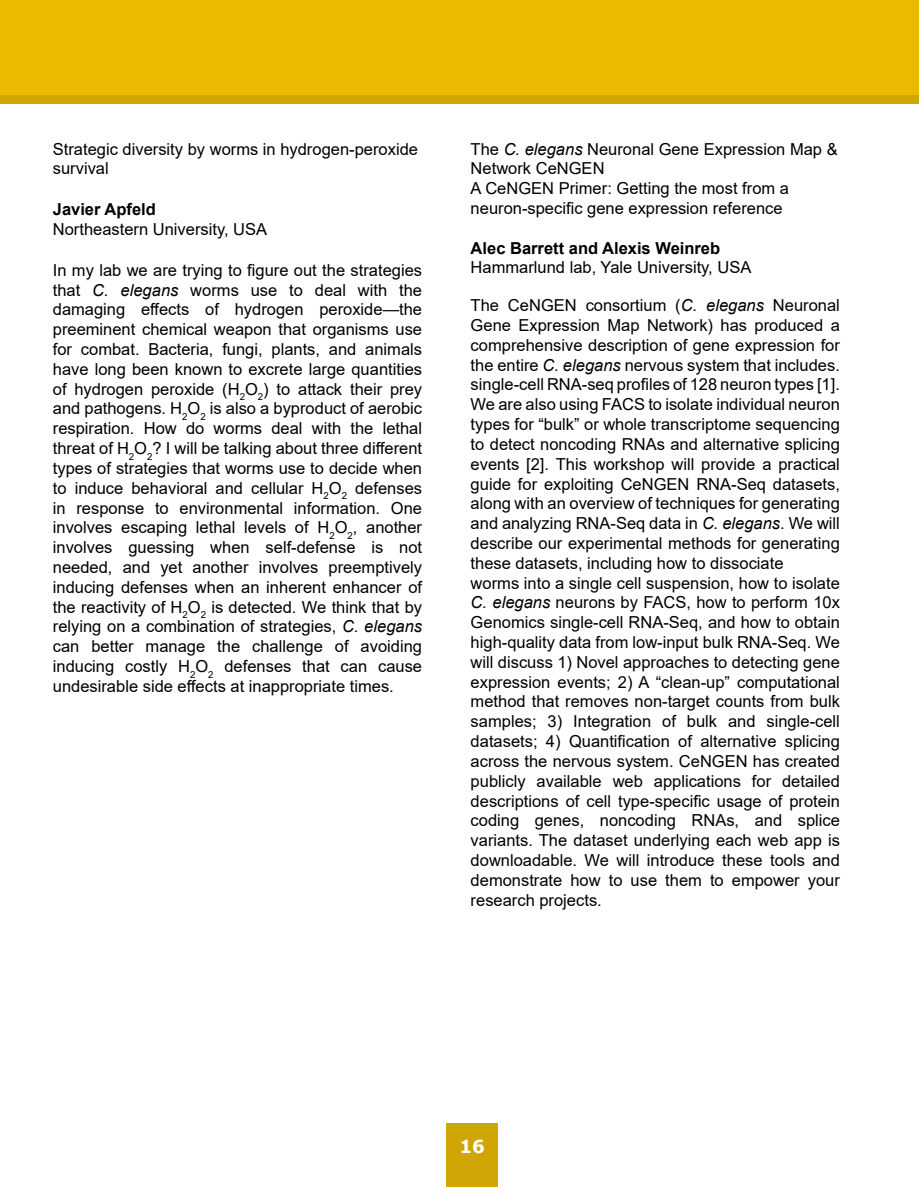
<style>
.page{position:relative;width:919px;height:1187px;background:#fff}
.page>*{position:absolute;margin:0;border:0;box-sizing:border-box;transform-origin:0 0}
.t1{font:700 18px "Verdana";color:#fff}
.t2{font:16.5px/19.8px "Arial";color:#000;text-align:justify}
.t3{font:700 16.5px "Arial";color:#000}
.s1{font-style:italic}
</style>
<div class="page">
<div style="left:0;top:0;width:918px;height:104px;background:#ebba00"></div>
<div style="left:446px;top:1123px;width:52px;height:63px;background:#cfa603"></div>
<div style="left:0;top:96px;width:918px;height:8px;background:#cfa603"></div>
<p class="t2" style="left:53px;top:139px;width:366px">Strategic diversity by worms in hydrogen-peroxide survival</p>
<p class="t3" style="left:53px;top:198px;width:105px">Javier Apfeld</p>
<p class="t2" style="left:53px;top:219px;width:216px">Northeastern University, USA</p>
<p class="t2" style="left:53px;top:260px;width:371px">In my lab we are trying to figure out the strategies that <span class="s1">C. elegans</span> worms use to deal with the damaging effects of hydrogen peroxide—the preeminent chemical weapon that organisms use for combat. Bacteria, fungi, plants, and animals have long been known to excrete large quantities of hydrogen peroxide (H<sub>2</sub>O<sub>2</sub>) to attack their prey and pathogens. H<sub>2</sub>O<sub>2</sub> is also a byproduct of aerobic respiration. How do worms deal with the lethal threat of H<sub>2</sub>O<sub>2</sub>? I will be talking about three different types of strategies that worms use to decide when to induce behavioral and cellular H<sub>2</sub>O<sub>2</sub> defenses in response to environmental information. One involves escaping lethal levels of H<sub>2</sub>O<sub>2</sub>, another involves guessing when self-defense is not needed, and yet another involves preemptively inducing defenses when an inherent enhancer of the reactivity of H<sub>2</sub>O<sub>2</sub> is detected. We think that by relying on a combination of strategies, <span class="s1">C. elegans </span>can better manage the challenge of avoiding inducing costly H<sub>2</sub>O<sub>2</sub> defenses that can cause undesirable side effects at inappropriate times.</p>
<p class="t2" style="left:470px;top:139px;width:368px;text-align:left">The <span class="s1">C. elegans</span> Neuronal Gene Expression Map &amp; Network CeNGEN<br>A CeNGEN Primer: Getting the most from a neuron-specific gene expression reference</p>
<p class="t3" style="left:470px;top:236px;width:251px">Alec Barrett and Alexis Weinreb</p>
<p class="t2" style="left:470px;top:257px;width:282px">Hammarlund lab, Yale University, USA</p>
<p class="t2" style="left:470px;top:295px;width:371px">The CeNGEN consortium (<span class="s1">C. elegans</span> Neuronal Gene Expression Map Network) has produced a comprehensive description of gene expression for the entire <span class="s1">C. elegans</span> nervous system that includes. single-cell RNA-seq profiles of 128 neuron types [1].<br>We are also using FACS to isolate individual neuron types for “bulk” or whole transcriptome sequencing to detect noncoding RNAs and alternative splicing events [2]. This workshop will provide a practical guide for exploiting CeNGEN RNA-Seq datasets, along with an overview of techniques for generating and analyzing RNA-Seq data in <span class="s1">C. elegans</span>. We will describe our experimental methods for generating these datasets, including how to dissociate</p>
<p class="t2" style="left:470px;top:572px;width:371px">worms into a single cell suspension, how to isolate <span class="s1">C. elegans</span> neurons by FACS, how to perform 10x Genomics single-cell RNA-Seq, and how to obtain high-quality data from low-input bulk RNA-Seq. We will discuss 1) Novel approaches to detecting gene expression events; 2) A “clean-up” computational method that removes non-target counts from bulk samples; 3) Integration of bulk and single-cell datasets; 4) Quantification of alternative splicing across the nervous system. CeNGEN has created publicly available web applications for detailed descriptions of cell type-specific usage of protein coding genes, noncoding RNAs, and splice variants. The dataset underlying each web app is downloadable. We will introduce these tools and demonstrate how to use them to empower your research projects.</p>
<p class="t1" style="left:459px;top:1134px;width:27px">16</p>
</div>
